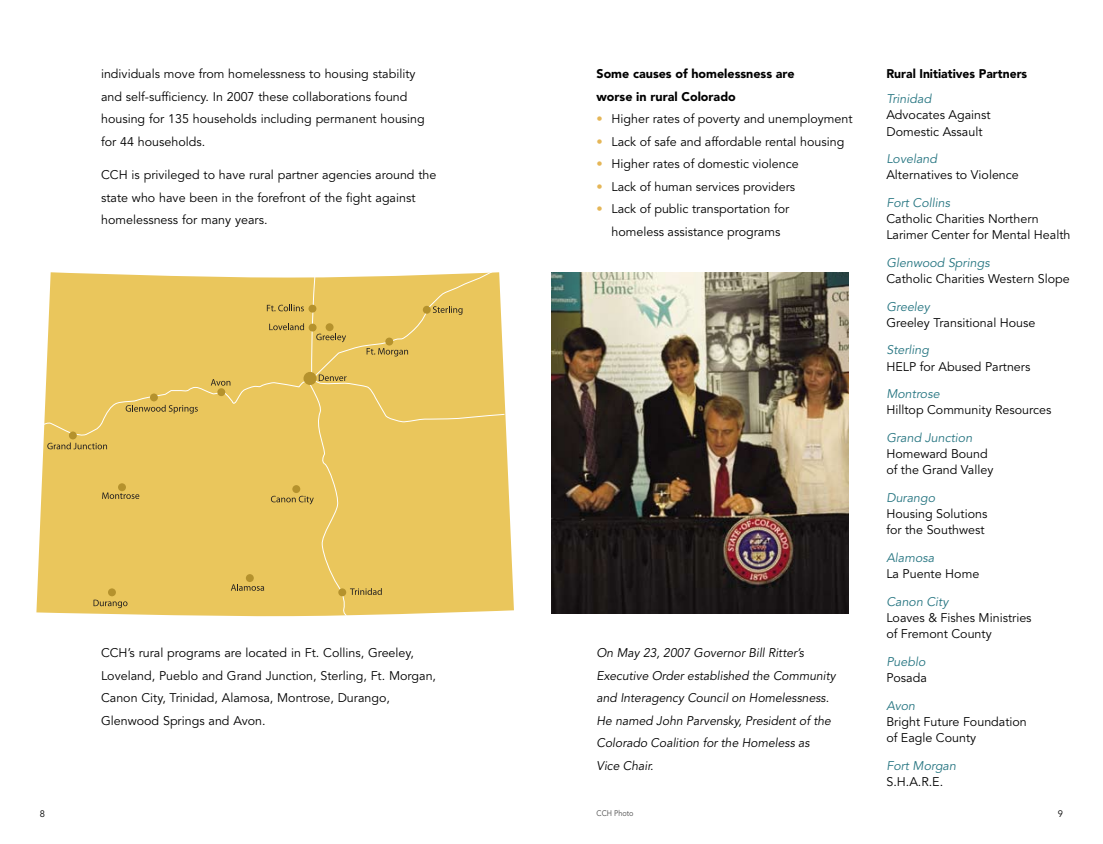
<style>
.page{position:relative;width:1103px;height:844px;background:#fff}
.page>*{position:absolute;margin:0;border:0;box-sizing:border-box;transform-origin:0 0}
.t1{font:12.5px/22.5px "Avenir";color:#000}
.t2{font:italic 12.5px/22.5px "Avenir";color:#000}
.t3{font:italic 12.5px "Avenir";color:#267581}
.t4{font:900 12.5px/22.5px "Avenir";color:#000}
.t5{font:9.38px "Avenir";color:#000}
.t6{font:8.12px "Avenir";color:#484848;scale:.9 1}
.s1{color:#e5b657}
</style>
<div class="page">
<svg style="left:36px;top:407px;width:478px;height:206px"></svg>
<div style="left:43px;top:272px;width:462px;height:344px;background:#eac65c"></div>
<svg style="left:269px;top:323px;width:35px;height:7px"></svg>
<svg style="left:211px;top:379px;width:19px;height:7px"></svg>
<svg style="left:126px;top:405px;width:72px;height:8px"></svg>
<svg style="left:93px;top:599px;width:34px;height:9px"></svg>
<svg style="left:102px;top:492px;width:37px;height:7px"></svg>
<svg style="left:231px;top:584px;width:33px;height:7px"></svg>
<svg style="left:350px;top:588px;width:32px;height:7px"></svg>
<svg style="left:271px;top:496px;width:43px;height:8px"></svg>
<svg style="left:433px;top:306px;width:29px;height:9px"></svg>
<svg style="left:366px;top:348px;width:42px;height:8px"></svg>
<svg style="left:47px;top:442px;width:60px;height:7px"></svg>
<svg style="left:267px;top:304px;width:37px;height:7px"></svg>
<svg style="left:316px;top:333px;width:30px;height:9px"></svg>
<svg style="left:319px;top:374px;width:27px;height:7px"></svg>
<div style="left:69px;top:431px;width:8px;height:8px;background:#b5922d;border-radius:50%"></div>
<div style="left:118px;top:483px;width:8px;height:8px;background:#b5922d;border-radius:50%"></div>
<div style="left:108px;top:588px;width:8px;height:8px;background:#b5922d;border-radius:50%"></div>
<div style="left:309px;top:324px;width:7px;height:7px;background:#b5922d;border-radius:50%"></div>
<div style="left:308px;top:305px;width:8px;height:8px;background:#b5922d;border-radius:50%"></div>
<div style="left:303px;top:372px;width:13px;height:13px;background:#b5922d;border-radius:50%"></div>
<div style="left:325px;top:323px;width:8px;height:8px;background:#b5922d;border-radius:50%"></div>
<div style="left:217px;top:388px;width:8px;height:8px;background:#b5922d;border-radius:50%"></div>
<div style="left:150px;top:393px;width:8px;height:8px;background:#b5922d;border-radius:50%"></div>
<div style="left:246px;top:574px;width:8px;height:8px;background:#b5922d;border-radius:50%"></div>
<div style="left:292px;top:485px;width:8px;height:8px;background:#b5922d;border-radius:50%"></div>
<div style="left:423px;top:306px;width:8px;height:8px;background:#b5922d;border-radius:50%"></div>
<div style="left:338px;top:588px;width:8px;height:8px;background:#b5922d;border-radius:50%"></div>
<div style="left:385px;top:337px;width:8px;height:8px;background:#b5922d;border-radius:50%"></div>
<img style="left:551px;top:272px;width:297px;height:341px">
<p class="t1" style="left:101px;top:63px;width:325px">individuals move from homelessness to housing stability and self-sufficiency. In 2007 these collaborations found housing for 135 households including permanent housing for 44 households.</p>
<p class="t1" style="left:101px;top:164px;width:337px">CCH is privileged to have rural partner agencies around the state who have been in the forefront of the fight against homelessness for many years.</p>
<p class="t4" style="left:596px;top:62px;width:200px">Some causes of homelessness are worse in rural Colorado</p>
<p class="t1" style="left:596px;top:108px;width:257px"><span class="s1">•</span> Higher rates of poverty and unemployment</p>
<p class="t1" style="left:596px;top:130px;width:249px"><span class="s1">•</span> Lack of safe and affordable rental housing</p>
<p class="t1" style="left:596px;top:153px;width:204px"><span class="s1">•</span> Higher rates of domestic violence</p>
<p class="t1" style="left:596px;top:175px;width:200px"><span class="s1">•</span> Lack of human services providers</p>
<p class="t1" style="left:596px;top:198px;width:194px;text-align:center"><span class="s1">•</span> Lack of public transportation for homeless assistance programs</p>
<p class="t1" style="left:101px;top:642px;width:336px">CCH’s rural programs are located in Ft. Collins, Greeley, Loveland, Pueblo and Grand Junction, Sterling, Ft. Morgan, Canon City, Trinidad, Alamosa, Montrose, Durango, Glenwood Springs and Avon.</p>
<p class="t2" style="left:596px;top:642px;width:241px">On May 23, 2007 Governor Bill Ritter’s Executive Order established the Community and Interagency Council on Homelessness.<br>He named John Parvensky, President of the Colorado Coalition for the Homeless as Vice Chair.</p>
<p class="t4" style="left:886px;top:62px;width:142px">Rural Initiatives Partners</p>
<p class="t3" style="left:886px;top:92px;width:46px">Trinidad</p>
<p class="t1" style="left:886px;top:107px;width:106px;line-height:16.2px">Advocates Against<br>Domestic Assault</p>
<p class="t3" style="left:886px;top:152px;width:52px">Loveland</p>
<p class="t1" style="left:886px;top:164px;width:134px">Alternatives to Violence</p>
<p class="t3" style="left:886px;top:195px;width:65px">Fort Collins</p>
<p class="t1" style="left:886px;top:211px;width:185px;line-height:16.2px">Catholic Charities Northern<br>Larimer Center for Mental Health</p>
<p class="t3" style="left:886px;top:255px;width:105px">Glenwood Springs</p>
<p class="t1" style="left:886px;top:268px;width:185px">Catholic Charities Western Slope</p>
<p class="t3" style="left:886px;top:299px;width:45px">Greeley</p>
<p class="t1" style="left:886px;top:312px;width:151px">Greeley Transitional House</p>
<p class="t3" style="left:886px;top:343px;width:44px">Sterling</p>
<p class="t1" style="left:886px;top:355px;width:145px">HELP for Abused Partners</p>
<p class="t3" style="left:886px;top:387px;width:55px">Montrose</p>
<p class="t1" style="left:886px;top:399px;width:167px">Hilltop Community Resources</p>
<p class="t3" style="left:886px;top:430px;width:87px">Grand Junction</p>
<p class="t1" style="left:886px;top:446px;width:108px;line-height:16.2px">Homeward Bound of the Grand Valley</p>
<p class="t3" style="left:886px;top:490px;width:50px">Durango</p>
<p class="t1" style="left:886px;top:506px;width:102px;line-height:16.2px">Housing Solutions for the Southwest</p>
<p class="t3" style="left:886px;top:550px;width:49px">Alamosa</p>
<p class="t1" style="left:886px;top:563px;width:94px">La Puente Home</p>
<p class="t3" style="left:886px;top:594px;width:64px">Canon City</p>
<p class="t1" style="left:886px;top:610px;width:147px;line-height:16.2px">Loaves &amp; Fishes Ministries of Fremont County</p>
<p class="t3" style="left:886px;top:654px;width:41px">Pueblo</p>
<p class="t1" style="left:886px;top:667px;width:42px">Posada</p>
<p class="t3" style="left:886px;top:698px;width:30px">Avon</p>
<p class="t1" style="left:886px;top:713px;width:142px;line-height:16.2px">Bright Future Foundation of Eagle County</p>
<p class="t3" style="left:886px;top:758px;width:71px">Fort Morgan</p>
<p class="t1" style="left:886px;top:770px;width:58px">S.H.A.R.E.</p>
<p class="t5" style="left:40px;top:809px;width:7px">8</p>
<p class="t6" style="left:596px;top:809px;width:43px">CCH Photo</p>
<p class="t5" style="left:1058px;top:809px;width:7px">9</p>
</div>
